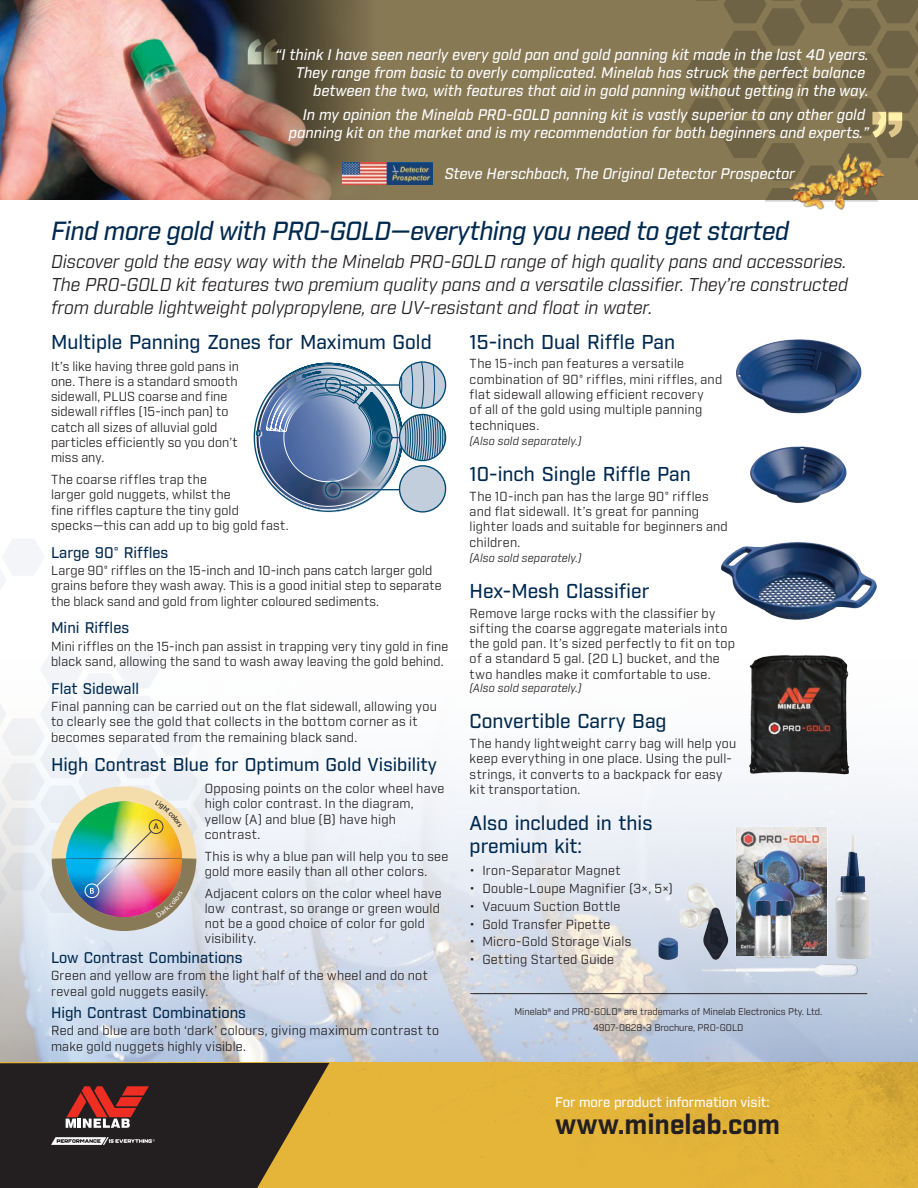
<style>
.page{position:relative;width:918px;height:1188px;background:#fff}
.page>*{position:absolute;margin:0;border:0;box-sizing:border-box;transform-origin:0 0}
.t1{font:700 27px "Industry";color:#231f20}
.t2{font:italic 500 25.5px "Industry";letter-spacing:-.02em;color:#00294e}
.t3{font:500 19.5px/23.4px "Industry";color:#00294e}
.t4{font:italic 18px/23.2px "Industry";color:#231f20;text-align:justify}
.t5{font:500 18px "Industry";color:#00294e}
.t6{font:italic 500 15px/18px "Industry";color:#fff;text-align:right}
.t7{font:500 15px "Industry";color:#00294e}
.t8{font:500 13.5px "Industry";color:#fff}
.t9{font:12.75px/15.3px "Industry";letter-spacing:.02em;color:#231f20}
.t10{font:italic 11.25px "Industry";letter-spacing:.015em;color:#231f20}
.t11{font:9.3px/15.5px "Industry";color:#231f20;text-align:center}
</style>
<div class="page">
<svg style="left:0;top:539px;width:44px;height:51px"></svg>
<img style="left:0;top:772px;width:918px;height:291px">
<div style="left:0;top:0;width:918px;height:200px;background:#887955"></div>
<img style="left:0;top:0;width:219px;height:200px">
<svg style="left:219px;top:0;width:176px;height:200px"></svg>
<img style="left:800px;top:202px;width:45px;height:8px">
<img style="left:329px;top:1063px;width:589px;height:125px">
<svg style="left:0;top:1063px;width:329px;height:125px;background:#423326"></svg>
<svg style="left:248px;top:39px;width:30px;height:25px"></svg>
<svg style="left:685px;top:0;width:233px;height:202px"></svg>
<svg style="left:736px;top:827px;width:92px;height:129px"></svg>
<img style="left:737px;top:828px;width:90px;height:127px">
<img style="left:656px;top:936px;width:22px;height:24px">
<img style="left:678px;top:882px;width:56px;height:78px">
<img style="left:700px;top:962px;width:160px;height:16px">
<img style="left:833px;top:831px;width:39px;height:129px">
<img style="left:753px;top:899px;width:41px;height:61px">
<svg style="left:253px;top:362px;width:193px;height:151px"></svg>
<div style="left:399px;top:361px;width:47px;height:48px;border:1px solid #004970;border-radius:50%"></div>
<img style="left:342px;top:163px;width:91px;height:22px">
<img style="left:738px;top:655px;width:122px;height:126px">
<img style="left:736px;top:339px;width:126px;height:75px">
<img style="left:721px;top:542px;width:156px;height:78px">
<img style="left:750px;top:446px;width:97px;height:57px">
<hr style="left:470px;top:993px;width:397px;height:1px;background:#231f20">
<img style="left:0;top:651px;width:236px;height:280px">
<p class="t6" style="left:276px;top:46px;width:595px">“I think I have seen nearly every gold pan and gold panning kit made in the last 40 years.<br>They range from basic to overly complicated. Minelab has struck the perfect balance between the two, with features that aid in gold panning without getting in the way.</p>
<p class="t6" style="left:289px;top:106px;width:581px">In my opinion the Minelab PRO-GOLD panning kit is vastly superior to any other gold panning kit on the market and is my recommendation for both beginners and experts.”</p>
<p class="t6" style="left:445px;top:165px;width:352px">Steve Herschbach, The Original Detector Prospector</p>
<h2 class="t2" style="left:51px;top:216px;width:739px">Find more gold with PRO-GOLD—everything you need to get started</h2>
<p class="t4" style="left:51px;top:250px;width:798px">Discover gold the easy way with the Minelab PRO-GOLD range of high quality pans and accessories.<br>The PRO-GOLD kit features two premium quality pans and a versatile classifier. They’re constructed from durable lightweight polypropylene, are UV-resistant and float in water.</p>
<h3 class="t3" style="left:51px;top:331px;width:382px">Multiple Panning Zones for Maximum Gold</h3>
<p class="t9" style="left:51px;top:359px;width:189px">It’s like having three gold pans in one. There is a standard smooth sidewall, PLUS coarse and fine sidewall riffles (15‑inch pan) to catch all sizes of alluvial gold particles efficiently so you don’t miss any.</p>
<p class="t9" style="left:51px;top:472px;width:239px">The coarse riffles trap the<br>larger gold nuggets, whilst the<br>fine riffles capture the tiny gold specks—this can add up to big gold fast.</p>
<p class="t7" style="left:51px;top:543px;width:119px">Large 90° Riffles</p>
<p class="t9" style="left:51px;top:563px;width:392px">Large 90° riffles on the 15-inch and 10-inch pans catch larger gold grains before they wash away. This is a good initial step to separate the black sand and gold from lighter coloured sediments.</p>
<p class="t7" style="left:51px;top:619px;width:80px">Mini Riffles</p>
<p class="t9" style="left:51px;top:639px;width:399px">Mini riffles on the 15-inch pan assist in trapping very tiny gold in fine black sand, allowing the sand to wash away leaving the gold behind.</p>
<p class="t7" style="left:51px;top:679px;width:90px">Flat Sidewall</p>
<p class="t9" style="left:51px;top:699px;width:387px">Final panning can be carried out on the flat sidewall, allowing you to clearly see the gold that collects in the bottom corner as it becomes separated from the remaining black sand.</p>
<h3 class="t5" style="left:51px;top:754px;width:387px">High Contrast Blue for Optimum Gold Visibility</h3>
<p class="t9" style="left:205px;top:781px;width:241px">Opposing points on the color wheel have high color contrast. In the diagram, yellow (A) and blue (B) have high contrast.</p>
<p class="t9" style="left:205px;top:849px;width:245px">This is why a blue pan will help you to see gold more easily than all other colors.</p>
<p class="t9" style="left:205px;top:886px;width:238px">Adjacent colors on the color wheel have low contrast, so orange or green would not be a good choice of color for gold visibility.</p>
<p class="t7" style="left:51px;top:949px;width:193px">Low Contrast Combinations</p>
<p class="t9" style="left:51px;top:968px;width:378px">Green and yellow are from the light half of the wheel and do not reveal gold nuggets easily.</p>
<p class="t7" style="left:51px;top:1004px;width:197px">High Contrast Combinations</p>
<p class="t9" style="left:51px;top:1023px;width:390px">Red and blue are both ‘dark’ colours, giving maximum contrast to make gold nuggets highly visible.</p>
<h3 class="t3" style="left:470px;top:331px;width:207px">15-inch Dual Riffle Pan</h3>
<p class="t9" style="left:470px;top:357px;width:254px">The 15-inch pan features a versatile combination of 90° riffles, mini riffles, and flat sidewall allowing efficient recovery<br>of all of the gold using multiple panning techniques.</p>
<p class="t10" style="left:470px;top:434px;width:113px">(Also sold separately.)</p>
<h3 class="t3" style="left:470px;top:463px;width:223px">10-inch Single Riffle Pan</h3>
<p class="t9" style="left:470px;top:489px;width:260px">The 10-inch pan has the large 90° riffles and flat sidewall. It’s great for panning lighter loads and suitable for beginners and children.</p>
<p class="t10" style="left:470px;top:551px;width:113px">(Also sold separately.)</p>
<h3 class="t3" style="left:470px;top:580px;width:181px">Hex-Mesh Classifier</h3>
<p class="t9" style="left:470px;top:606px;width:267px">Remove large rocks with the classifier by sifting the coarse aggregate materials into the gold pan. It’s sized perfectly to fit on top of a standard 5 gal. (20 L) bucket, and the two handles make it comfortable to use.</p>
<p class="t10" style="left:470px;top:681px;width:113px">(Also sold separately.)</p>
<h3 class="t3" style="left:470px;top:710px;width:199px">Convertible Carry Bag</h3>
<p class="t9" style="left:470px;top:736px;width:268px">The handy lightweight carry bag will help you keep everything in one place. Using the pull&shy;strings, it converts to a backpack for easy kit transportation.</p>
<h3 class="t3" style="left:470px;top:812px;width:185px">Also included in this premium kit:</h3>
<p class="t9" style="left:470px;top:864px;width:153px">• Iron-Separator Magnet</p>
<p class="t9" style="left:470px;top:881px;width:205px">• Double-Loupe Magnifier (3×, 5×)</p>
<p class="t9" style="left:470px;top:899px;width:152px">• Vacuum Suction Bottle</p>
<p class="t9" style="left:470px;top:917px;width:142px">• Gold Transfer Pipette</p>
<p class="t9" style="left:470px;top:934px;width:163px">• Micro-Gold Storage Vials</p>
<p class="t9" style="left:470px;top:952px;width:146px">• Getting Started Guide</p>
<p class="t11" style="left:514px;top:1005px;width:309px">Minelab® and PRO-GOLD® are trademarks of Minelab Electronics Pty. Ltd.<br>4907-0828-3 Brochure, PRO-GOLD</p>
<p class="t8" style="left:555px;top:1094px;width:216px">For more product information visit:</p>
<h1 class="t1" style="left:555px;top:1108px;width:226px">www.minelab.com</h1>
</div>
